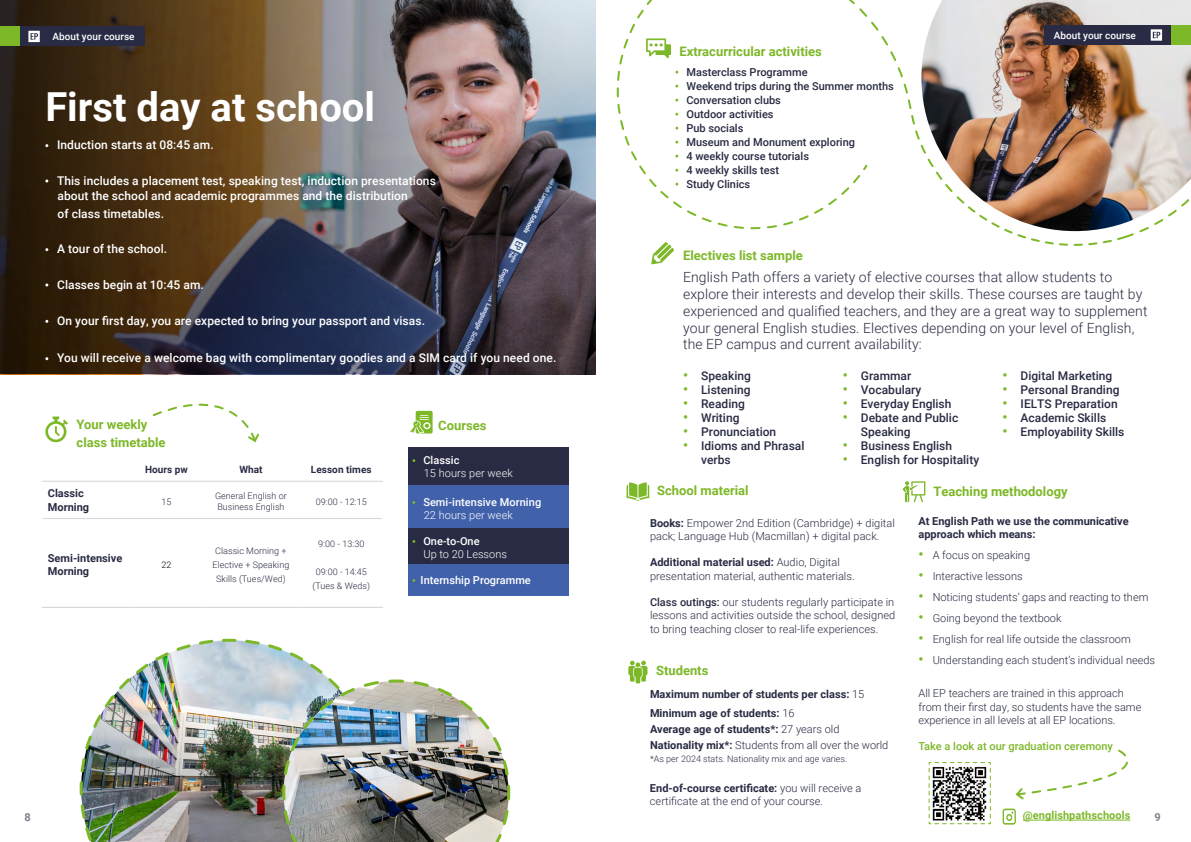
<style>
.page{position:relative;width:1191px;height:842px;background:#fff}
.page>*{position:absolute;margin:0;border:0;box-sizing:border-box;transform-origin:0 0}
.t1{font:700 40px "Roboto";color:#fff}
.t2{font:300 14px/16.8px "Roboto";letter-spacing:.005em;color:#282b43}
.t3{font:700 13px/18.4px "Roboto";color:#7db828}
.t4{font:500 12px/15.7px "Roboto";letter-spacing:.005em;color:#fff}
.t5{font:500 12px/14px "Roboto";color:#282b43}
.t6{font:300 11px/13.2px "Roboto";color:#282b43}
.t7{font:700 11px/13.2px "Roboto";color:#282b43}
.t8{font:500 11px/14px "Roboto";color:#282b43}
.t9{font:500 11px "Roboto";letter-spacing:.005em;color:#fff}
.t10{font:300 11px "Roboto";letter-spacing:.005em;color:#fff}
.t11{font:500 11px "Roboto";color:#7db828}
.t12{font:700 11px "Roboto";letter-spacing:.005em;color:#7db828}
.t13{font:700 11px "Roboto";color:#827e8f}
.t14{font:500 10px "Roboto";color:#fff}
.t15{font:700 10px "Roboto";letter-spacing:.005em;color:#282b43}
.t16{font:300 9px/14px "Roboto";letter-spacing:.005em;color:#282b43;text-align:center}
.t17{font:300 9px "Roboto";color:#000}
.s1{font-weight:700;font-size:14px;color:#7db828}
.s2{font-weight:700}
.s3{font-weight:500}
.s4{font-weight:300}
</style>
<div class="page">
<img style="left:527px;top:0;width:68px;height:374px">
<svg style="left:0;top:0;width:527px;height:374px;background:#51433c"></svg>
<div style="left:19px;top:27px;width:126px;height:19px;background:#282b43"></div>
<div style="left:0;top:27px;width:19px;height:19px;background:#7db828"></div>
<svg style="left:28px;top:31px;width:12px;height:11px"></svg>
<hr style="left:42px;top:481px;width:89px;height:1px;background:#d6d3db">
<hr style="left:43px;top:518px;width:88px;height:1px;background:#d6d3db">
<hr style="left:42px;top:607px;width:89px;height:1px;background:#d6d3db">
<hr style="left:131px;top:481px;width:71px;height:1px;background:#d6d3db">
<hr style="left:202px;top:481px;width:98px;height:1px;background:#d6d3db">
<hr style="left:131px;top:518px;width:71px;height:1px;background:#d6d3db">
<hr style="left:202px;top:518px;width:98px;height:1px;background:#d6d3db">
<hr style="left:131px;top:607px;width:71px;height:1px;background:#d6d3db">
<hr style="left:202px;top:607px;width:98px;height:1px;background:#d6d3db">
<hr style="left:300px;top:481px;width:83px;height:1px;background:#d6d3db">
<hr style="left:300px;top:518px;width:82px;height:1px;background:#d6d3db">
<hr style="left:300px;top:607px;width:83px;height:1px;background:#d6d3db">
<svg style="left:45px;top:416px;width:23px;height:26px"></svg>
<img style="left:833px;top:0;width:358px;height:246px">
<svg style="left:152px;top:403px;width:107px;height:40px"></svg>
<svg style="left:617px;top:0;width:62px;height:74px"></svg>
<svg style="left:616px;top:85px;width:112px;height:142px"></svg>
<svg style="left:651px;top:242px;width:23px;height:22px"></svg>
<svg style="left:626px;top:482px;width:23px;height:19px"></svg>
<svg style="left:628px;top:661px;width:19px;height:22px"></svg>
<svg style="left:1002px;top:808px;width:14px;height:17px"></svg>
<hr style="left:1023px;top:820px;width:107px;height:1px;background:#7db828">
<svg style="left:928px;top:762px;width:63px;height:63px"></svg>
<svg style="left:1015px;top:749px;width:113px;height:51px"></svg>
<svg style="left:902px;top:481px;width:23px;height:21px"></svg>
<div style="left:409px;top:447px;width:160px;height:38px;background:#282b43"></div>
<div style="left:409px;top:485px;width:160px;height:44px;background:#4161ab"></div>
<div style="left:409px;top:529px;width:160px;height:35px;background:#282b43"></div>
<div style="left:409px;top:564px;width:160px;height:32px;background:#4161ab"></div>
<svg style="left:410px;top:411px;width:22px;height:22px"></svg>
<img style="left:79px;top:638px;width:159px;height:204px">
<img style="left:238px;top:639px;width:273px;height:203px">
<p class="t14" style="left:53px;top:29px;width:84px">About your course</p>
<p class="t14" style="left:1053px;top:28px;width:84px">About your course</p>
<p class="t3" style="left:679px;top:42px;width:144px">Extracurricular activities</p>
<p class="t8" style="left:686px;top:64px;width:209px">Masterclass Programme<br>Weekend trips during the Summer months<br>Conversation clubs<br>Outdoor activities<br>Pub socials<br>Museum and Monument exploring<br>4 weekly course tutorials<br>4 weekly skills test<br>Study Clinics</p>
<h1 class="t1" style="left:45px;top:79px;width:331px">First day at school</h1>
<p class="t4" style="left:57px;top:137px;width:158px">Induction starts at 08:45 am.</p>
<p class="t4" style="left:57px;top:172px;width:380px">This includes a placement test, speaking test, induction presentations about the school and academic programmes and the distribution</p>
<p class="t4" style="left:58px;top:205px;width:108px">of class timetables.</p>
<p class="t4" style="left:57px;top:241px;width:112px">A tour of the school.</p>
<p class="t4" style="left:57px;top:276px;width:148px">Classes begin at 10:45 am.</p>
<p class="t4" style="left:57px;top:312px;width:369px">On your first day, you are expected to bring your passport and visas.</p>
<p class="t4" style="left:57px;top:350px;width:501px">You will receive a welcome bag with complimentary goodies and a SIM card if you need one.</p>
<p class="t3" style="left:683px;top:245px;width:121px">Electives list sample</p>
<p class="t2" style="left:683px;top:268px;width:466px">English Path offers a variety of elective courses that allow students to explore their interests and develop their skills. These courses are taught by experienced and qualified teachers, and they are a great way to supplement your general English studies. Electives depending on your level of English, the EP campus and current availability:</p>
<p class="t5" style="left:683px;top:368px;width:69px"><span class="s1">•</span> Speaking</p>
<p class="t5" style="left:683px;top:382px;width:69px"><span class="s1">•</span> Listening</p>
<p class="t5" style="left:683px;top:396px;width:63px"><span class="s1">•</span> Reading</p>
<p class="t5" style="left:683px;top:410px;width:58px"><span class="s1">•</span> Writing</p>
<p class="t5" style="left:683px;top:424px;width:95px"><span class="s1">•</span> Pronunciation</p>
<p class="t5" style="left:701px;top:438px;width:105px;text-indent:-18px"><span class="s1">•</span> Idioms and Phrasal verbs</p>
<p class="t5" style="left:1002px;top:368px;width:111px"><span class="s1">•</span> Digital Marketing</p>
<p class="t5" style="left:1002px;top:382px;width:118px"><span class="s1">•</span> Personal Branding</p>
<p class="t5" style="left:1002px;top:396px;width:117px"><span class="s1">•</span> IELTS Preparation</p>
<p class="t5" style="left:1002px;top:410px;width:105px"><span class="s1">•</span> Academic Skills</p>
<p class="t5" style="left:1002px;top:424px;width:123px"><span class="s1">•</span> Employability Skills</p>
<p class="t5" style="left:843px;top:368px;width:70px"><span class="s1">•</span> Grammar</p>
<p class="t5" style="left:843px;top:382px;width:80px"><span class="s1">•</span> Vocabulary</p>
<p class="t5" style="left:843px;top:396px;width:110px"><span class="s1">•</span> Everyday English</p>
<p class="t5" style="left:861px;top:410px;width:99px;text-indent:-18px"><span class="s1">•</span> Debate and Public<br>Speaking</p>
<p class="t5" style="left:843px;top:438px;width:111px"><span class="s1">•</span> Business English</p>
<p class="t5" style="left:843px;top:452px;width:138px"><span class="s1">•</span> English for Hospitality</p>
<p class="t3" style="left:77px;top:414px;width:91px">Your weekly class timetable</p>
<p class="t15" style="left:145px;top:462px;width:44px">Hours pw</p>
<p class="t15" style="left:239px;top:462px;width:25px">What</p>
<p class="t15" style="left:311px;top:462px;width:62px">Lesson times</p>
<p class="t7" style="left:48px;top:486px;width:43px">Classic<br>Morning</p>
<p class="t16" style="left:161px;top:494px;width:12px">15</p>
<p class="t16" style="left:215px;top:490px;width:73px;line-height:10.8px;text-align:left">General English or<br>Business English</p>
<p class="t16" style="left:316px;top:494px;width:53px">09:00 - 12:15</p>
<p class="t3" style="left:438px;top:415px;width:50px">Courses</p>
<p class="t9" style="left:423px;top:453px;width:38px">Classic</p>
<p class="t10" style="left:424px;top:466px;width:91px">15 hours per week</p>
<p class="t9" style="left:423px;top:494px;width:119px">Semi-intensive Morning</p>
<p class="t10" style="left:424px;top:507px;width:91px">22 hours per week</p>
<p class="t9" style="left:423px;top:533px;width:58px">One-to-One</p>
<p class="t10" style="left:423px;top:546px;width:85px">Up to 20 Lessons</p>
<p class="t9" style="left:421px;top:572px;width:112px">Internship Programme</p>
<p class="t3" style="left:657px;top:480px;width:93px">School material</p>
<p class="t6" style="left:650px;top:516px;width:246px"><span class="s2">Books:</span> Empower 2nd Edition (Cambridge) + digital pack; Language Hub (Macmillan) + digital pack.</p>
<p class="t6" style="left:650px;top:556px;width:206px"><span class="s2">Additional material used:</span> Audio, Digital presentation material, authentic materials.</p>
<p class="t6" style="left:650px;top:595px;width:247px;text-align:justify"><span class="s3">Class outings:</span> our students regularly participate in lessons and activities outside the school, designed to bring teaching closer to real-life experiences.</p>
<p class="t3" style="left:656px;top:660px;width:54px">Students</p>
<p class="t7" style="left:650px;top:684px;width:216px;line-height:18.9px">Maximum number of students per class: <span class="s4">15<br></span>Minimum age of students: <span class="s4">16</span></p>
<p class="t7" style="left:650px;top:721px;width:240px;line-height:16px">Average age of students*: <span class="s4">27 years old<br></span>Nationality mix*: <span class="s4">Students from all over the world</span></p>
<p class="t16" style="left:650px;top:752px;width:199px">*As per 2024 stats. Nationality mix and age varies.</p>
<p class="t6" style="left:650px;top:781px;width:213px"><span class="s2">End-of-course certificate:</span> you will receive a certificate at the end of your course.</p>
<p class="t3" style="left:933px;top:481px;width:136px">Teaching methodology</p>
<p class="t7" style="left:918px;top:514px;width:212px">At English Path we use the communicative approach which means:</p>
<p class="t6" style="left:918px;top:548px;width:113px"><span class="s1">•</span> A focus on speaking</p>
<p class="t6" style="left:918px;top:569px;width:106px"><span class="s1">•</span> Interactive lessons</p>
<p class="t6" style="left:918px;top:590px;width:231px"><span class="s1">•</span> Noticing students’ gaps and reacting to them</p>
<p class="t6" style="left:918px;top:611px;width:144px"><span class="s1">•</span> Going beyond the textbook</p>
<p class="t6" style="left:918px;top:632px;width:214px"><span class="s1">•</span> English for real life outside the classroom</p>
<p class="t6" style="left:918px;top:653px;width:238px"><span class="s1">•</span> Understanding each student’s individual needs</p>
<p class="t6" style="left:918px;top:686px;width:224px">All EP teachers are trained in this approach from their first day, so students have the same experience in all levels at all EP locations.</p>
<p class="t11" style="left:918px;top:739px;width:196px">Take a look at our graduation ceremony</p>
<p class="t16" style="left:318px;top:536px;width:48px">9:00 - 13:30</p>
<p class="t16" style="left:312px;top:564px;width:59px">09:00 - 14:45 (Tues &amp; Weds)</p>
<p class="t16" style="left:213px;top:543px;width:78px">Classic Morning +<br>Elective + Speaking<br>Skills (Tues/Wed)</p>
<p class="t7" style="left:48px;top:551px;width:76px">Semi-intensive<br>Morning</p>
<p class="t17" style="left:161px;top:558px;width:11px">22</p>
<p class="t12" style="left:1023px;top:808px;width:109px">@englishpathschools</p>
<p class="t13" style="left:24px;top:810px;width:8px">8</p>
<p class="t13" style="left:1154px;top:810px;width:8px">9</p>
</div>
